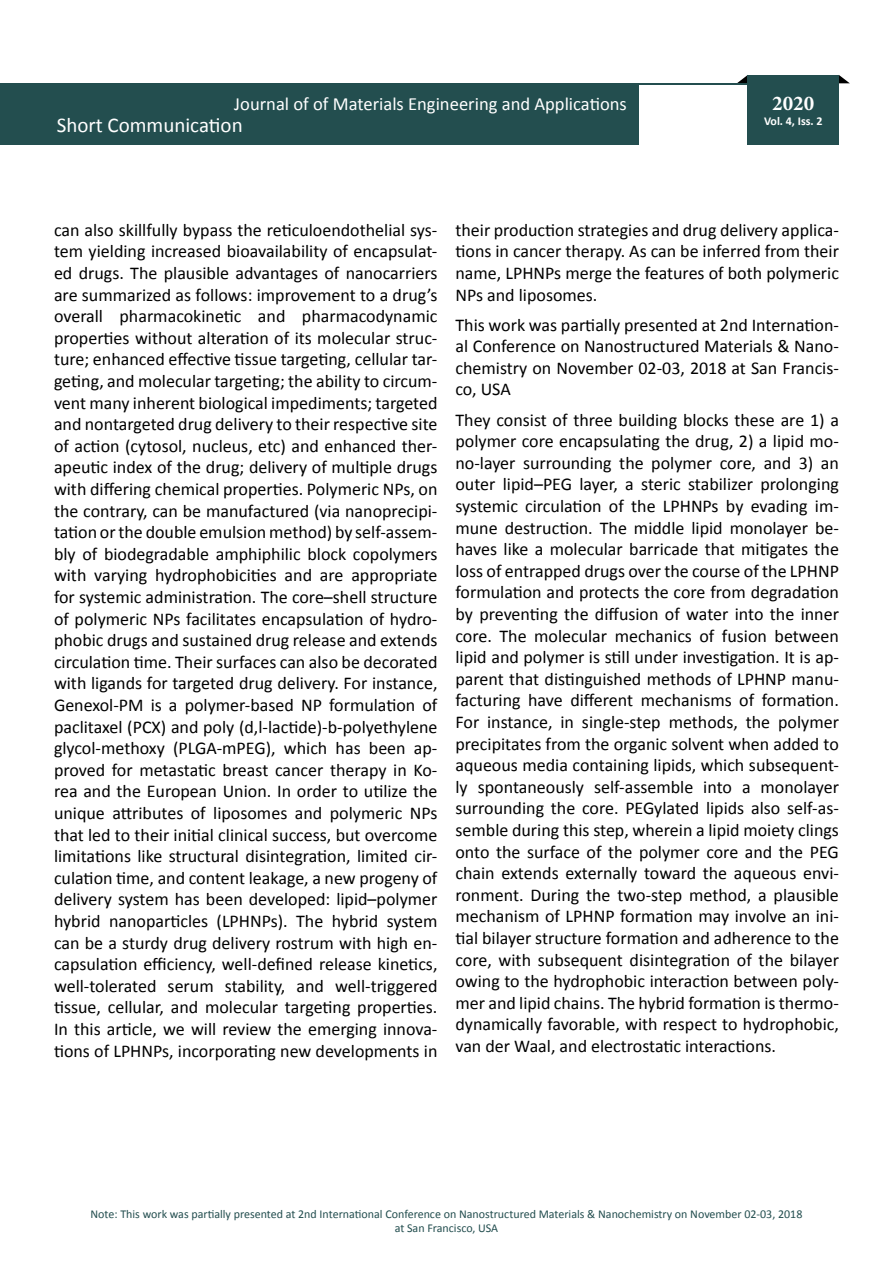
<style>
.page{position:relative;width:893px;height:1263px;background:#fff}
.page>*{position:absolute;margin:0;border:0;box-sizing:border-box;transform-origin:0 0}
.t1{font:21px "Calibri";color:#fff}
.t2{font:700 21px "Minion Pro";color:#fff}
.t3{font:18.6px "Calibri";color:#fff}
.t4{font:18px/21.6px "Calibri";color:#000;text-align:justify}
.t5{font:12px/14.4px "Calibri";color:#234e4f;text-align:center}
.t6{font:700 12px "Calibri";color:#fff}
</style>
<div class="page">
<svg style="left:839px;top:75px;width:11px;height:8px"></svg>
<svg style="left:737px;top:75px;width:11px;height:8px"></svg>
<div style="left:1px;top:83px;width:838px;height:62px;background:#234e4f"></div>
<div style="left:639px;top:85px;width:203px;height:60px;background:#fff"></div>
<div style="left:748px;top:75px;width:91px;height:70px;background:#234e4f"></div>
<p class="t3" style="left:234px;top:92px;width:394px">Journal of of Materials Engineering and Applications</p>
<p class="t1" style="left:57px;top:112px;width:187px">Short Communication</p>
<p class="t2" style="left:772px;top:89px;width:43px">2020</p>
<p class="t6" style="left:764px;top:113px;width:60px">Vol. 4, Iss. 2</p>
<p class="t4" style="left:54px;top:219px;width:385px">can also skillfully bypass the reticuloendothelial sys&shy;tem yielding increased bioavailability of encapsulat&shy;ed drugs. The plausible advantages of nanocarriers are summarized as follows: improvement to a drug’s overall pharmacokinetic and pharmacodynamic properties without alteration of its molecular struc&shy;ture; enhanced effective tissue targeting, cellular tar&shy;geting, and molecular targeting; the ability to circum&shy;vent many inherent biological impediments; targeted and nontargeted drug delivery to their respective site of action (cytosol, nucleus, etc) and enhanced ther&shy;apeutic index of the drug; delivery of multiple drugs with differing chemical properties. Polymeric NPs, on the contrary, can be manufactured (via nanoprecipi&shy;tation or the double emulsion method) by self-assem&shy;bly of biodegradable amphiphilic block copolymers with varying hydrophobicities and are appropriate for systemic administration. The core–shell structure of polymeric NPs facilitates encapsulation of hydro&shy;phobic drugs and sustained drug release and extends circulation time. Their surfaces can also be decorated with ligands for targeted drug delivery. For instance, Genexol-PM is a polymer-based NP formulation of paclitaxel (PCX) and poly (d,l-lactide)-b-polyethylene glycol-methoxy (PLGA-mPEG), which has been ap&shy;proved for metastatic breast cancer therapy in Ko&shy;rea and the European Union. In order to utilize the unique attributes of liposomes and polymeric NPs that led to their initial clinical success, but overcome limitations like structural disintegration, limited cir&shy;culation time, and content leakage, a new progeny of delivery system has been developed: lipid–polymer hybrid nanoparticles (LPHNPs). The hybrid system can be a sturdy drug delivery rostrum with high en&shy;capsulation efficiency, well-defined release kinetics, well-tolerated serum stability, and well-triggered tissue, cellular, and molecular targeting properties.<br>In this article, we will review the emerging innova&shy;tions of LPHNPs, incorporating new developments in</p>
<p class="t4" style="left:455px;top:219px;width:385px">their production strategies and drug delivery applica&shy;tions in cancer therapy. As can be inferred from their name, LPHNPs merge the features of both polymeric NPs and liposomes.</p>
<p class="t4" style="left:455px;top:314px;width:385px">This work was partially presented at 2nd Internation&shy;al Conference on Nanostructured Materials &amp; Nano&shy;chemistry on November 02-03, 2018 at San Francis&shy;co, USA</p>
<p class="t4" style="left:455px;top:409px;width:385px">They consist of three building blocks these are 1) a polymer core encapsulating the drug, 2) a lipid mo&shy;no-layer surrounding the polymer core, and 3) an outer lipid–PEG layer, a steric stabilizer prolonging systemic circulation of the LPHNPs by evading im&shy;mune destruction. The middle lipid monolayer be&shy;haves like a molecular barricade that mitigates the loss of entrapped drugs over the course of the LPHNP formulation and protects the core from degradation by preventing the diffusion of water into the inner core. The molecular mechanics of fusion between lipid and polymer is still under investigation. It is ap&shy;parent that distinguished methods of LPHNP manu&shy;facturing have different mechanisms of formation.<br>For instance, in single-step methods, the polymer precipitates from the organic solvent when added to aqueous media containing lipids, which subsequent&shy;ly spontaneously self-assemble into a monolayer surrounding the core. PEGylated lipids also self-as&shy;semble during this step, wherein a lipid moiety clings onto the surface of the polymer core and the PEG chain extends externally toward the aqueous envi&shy;ronment. During the two-step method, a plausible mechanism of LPHNP formation may involve an ini&shy;tial bilayer structure formation and adherence to the core, with subsequent disintegration of the bilayer owing to the hydrophobic interaction between poly&shy;mer and lipid chains. The hybrid formation is thermo&shy;dynamically favorable, with respect to hydrophobic, van der Waal, and electrostatic interactions.</p>
<p class="t5" style="left:91px;top:1207px;width:713px">Note: This work was partially presented at 2nd International Conference on Nanostructured Materials &amp; Nanochemistry on November 02-03, 2018 at San Francisco, USA</p>
</div>
